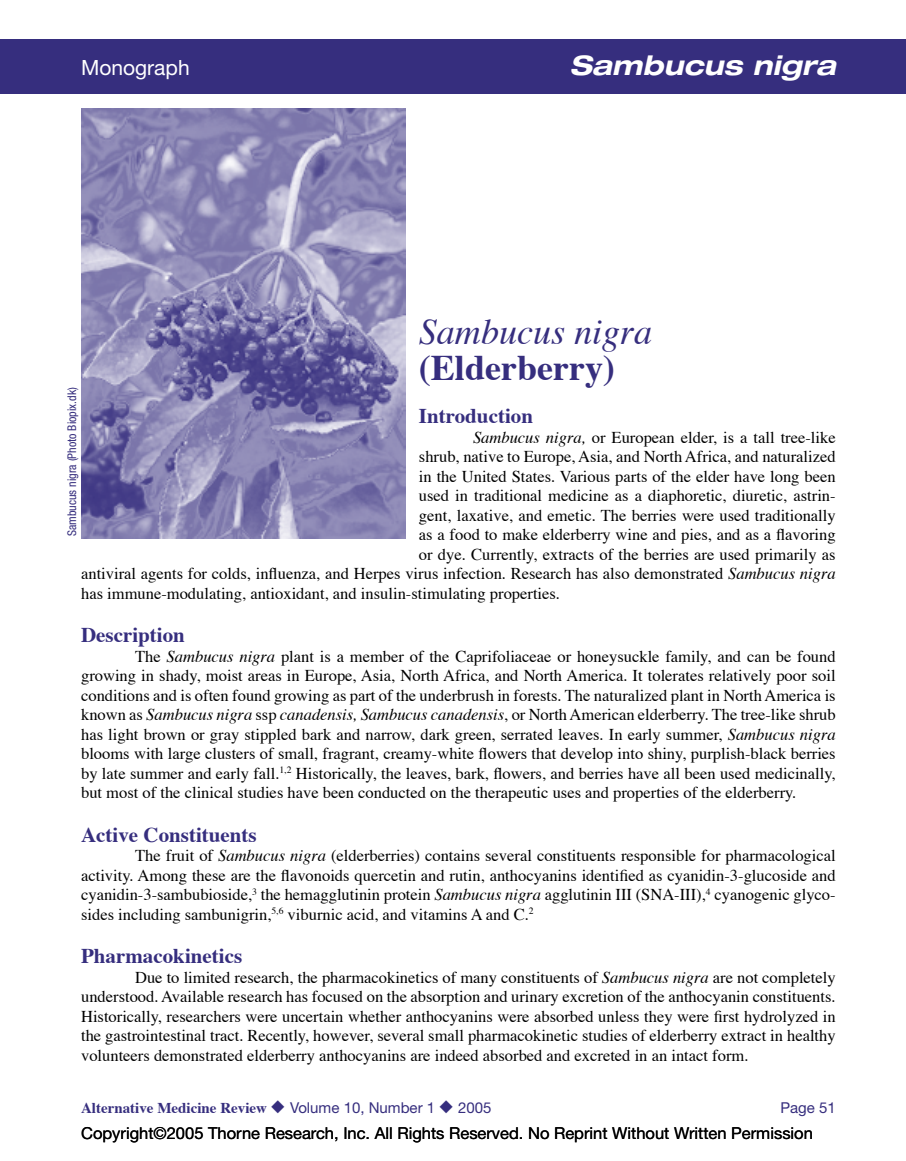
<style>
.page{position:relative;width:906px;height:1161px;background:#fff}
.page>*{position:absolute;margin:0;border:0;box-sizing:border-box;transform-origin:0 0}
.t1{font:italic 36px/36px "Times";color:#362e7e}
.MasterTitleBarName{font:italic 700 expanded 27px "Helvetica Neue";color:#fff}
.Heading{font:700 21px "Times";color:#362e7e}
.MasterTitleBarDescrip{font:21px "Helvetica Neue";color:#fff}
.Body_Text{font:16.5px/19.5px "Times";color:#000;text-align:justify}
.InfoforAuthors{font:16.5px "Helvetica Neue";color:#000}
.t2{font:700 15px "Times";color:#362e7e}
.t3{font:15px "Helvetica Neue";color:#362e7e}
.Bio{font:condensed 12px "Helvetica Neue";color:#362e7e}
.s1{font-weight:700;font-style:normal}
.s2{font-style:italic}
.s3{font-family:"Helvetica Neue";font-weight:400}
</style>
<div class="page">
<div style="left:0;top:39px;width:905px;height:55px;background:#362e7e"></div>
<img style="left:81px;top:108px;width:324px;height:430px">
<p class="MasterTitleBarDescrip" style="left:81px;top:55px;width:110px">Monograph</p>
<p class="MasterTitleBarName" style="left:569px;top:49px;width:267px">Sambucus nigra</p>
<p class="t1" style="left:418px;top:316px;width:234px">Sambucus nigra <span class="s1">(Elderberry)</span></p>
<p class="Heading" style="left:418px;top:402px;width:115px">Introduction</p>
<p class="Body_Text" style="left:472px;top:428px;width:364px"><span class="s2">Sambucus nigra,</span> or European elder, is a tall tree-like</p>
<p class="Body_Text" style="left:418px;top:448px;width:418px">shrub, native to Europe, Asia, and North Africa, and naturalized</p>
<p class="Body_Text" style="left:418px;top:467px;width:418px">in the United States. Various parts of the elder have long been</p>
<p class="Body_Text" style="left:418px;top:487px;width:418px">used in traditional medicine as a diaphoretic, diuretic, astrin-</p>
<p class="Body_Text" style="left:418px;top:506px;width:418px">gent, laxative, and emetic. The berries were used traditionally</p>
<p class="Body_Text" style="left:418px;top:526px;width:418px">as a food to make elderberry wine and pies, and as a flavoring</p>
<p class="Body_Text" style="left:418px;top:545px;width:418px">or dye. Currently, extracts of the berries are used primarily as</p>
<p class="Body_Text" style="left:81px;top:565px;width:755px">antiviral agents for colds, influenza, and Herpes virus infection. Research has also demonstrated <span class="s2">Sambucus nigra</span></p>
<p class="Body_Text" style="left:81px;top:584px;width:480px">has immune-modulating, antioxidant, and insulin-stimulating properties.</p>
<p class="Heading" style="left:81px;top:621px;width:105px">Description</p>
<p class="Body_Text" style="left:81px;top:647px;width:755px;text-indent:54px">The <span class="s2">Sambucus nigra</span> plant is a member of the Caprifoliaceae or honeysuckle family, and can be found growing in shady, moist areas in Europe, Asia, North Africa, and North America. It tolerates relatively poor soil conditions and is often found growing as part of the underbrush in forests. The naturalized plant in North America is known as <span class="s2">Sambucus nigra</span> ssp <span class="s2">canadensis, Sambucus canadensis</span>, or North American elderberry. The tree-like shrub has light brown or gray stippled bark and narrow, dark green, serrated leaves. In early summer, <span class="s2">Sambucus nigra </span>blooms with large clusters of small, fragrant, creamy-white flowers that develop into shiny, purplish-black berries by late summer and early fall.<sup>1,2</sup> Historically, the leaves, bark, flowers, and berries have all been used medicinally, but most of the clinical studies have been conducted on the therapeutic uses and properties of the elderberry.</p>
<p class="Heading" style="left:81px;top:820px;width:177px">Active Constituents</p>
<p class="Body_Text" style="left:81px;top:847px;width:755px;text-indent:54px">The fruit of <span class="s2">Sambucus nigra</span> (elderberries) contains several constituents responsible for pharmacological activity. Among these are the flavonoids quercetin and rutin, anthocyanins identified as cyanidin-3-glucoside and cyanidin-3-sambubioside,<sup>3</sup> the hemagglutinin protein <span class="s2">Sambucus nigra</span> agglutinin III (SNA-III),<sup>4</sup> cyanogenic glyco&shy;sides including sambunigrin,<sup>5,6</sup> viburnic acid, and vitamins A and C.<sup>2</sup></p>
<p class="Heading" style="left:81px;top:942px;width:162px">Pharmacokinetics</p>
<p class="Body_Text" style="left:81px;top:968px;width:755px;text-indent:54px">Due to limited research, the pharmacokinetics of many constituents of <span class="s2">Sambucus nigra</span> are not completely understood. Available research has focused on the absorption and urinary excretion of the anthocyanin constituents.<br>Historically, researchers were uncertain whether anthocyanins were absorbed unless they were first hydrolyzed in the gastrointestinal tract. Recently, however, several small pharmacokinetic studies of elderberry extract in healthy volunteers demonstrated elderberry anthocyanins are indeed absorbed and excreted in an intact form.</p>
<p class="Bio" style="left:65px;top:536px;width:151px;rotate:-90deg">Sambucus nigra (Photo Biopix.dk)</p>
<p class="t2" style="left:81px;top:1098px;width:412px">Alternative Medicine Review ◆ <span class="s3">Volume 10, Number 1</span> ◆ <span class="s3">2005</span></p>
<p class="t3" style="left:780px;top:1099px;width:57px">Page 51</p>
<p class="InfoforAuthors" style="left:81px;top:1124px;width:733px">Copyright©2005 Thorne Research, Inc. All Rights Reserved. No Reprint Without Written Permission</p>
</div>
